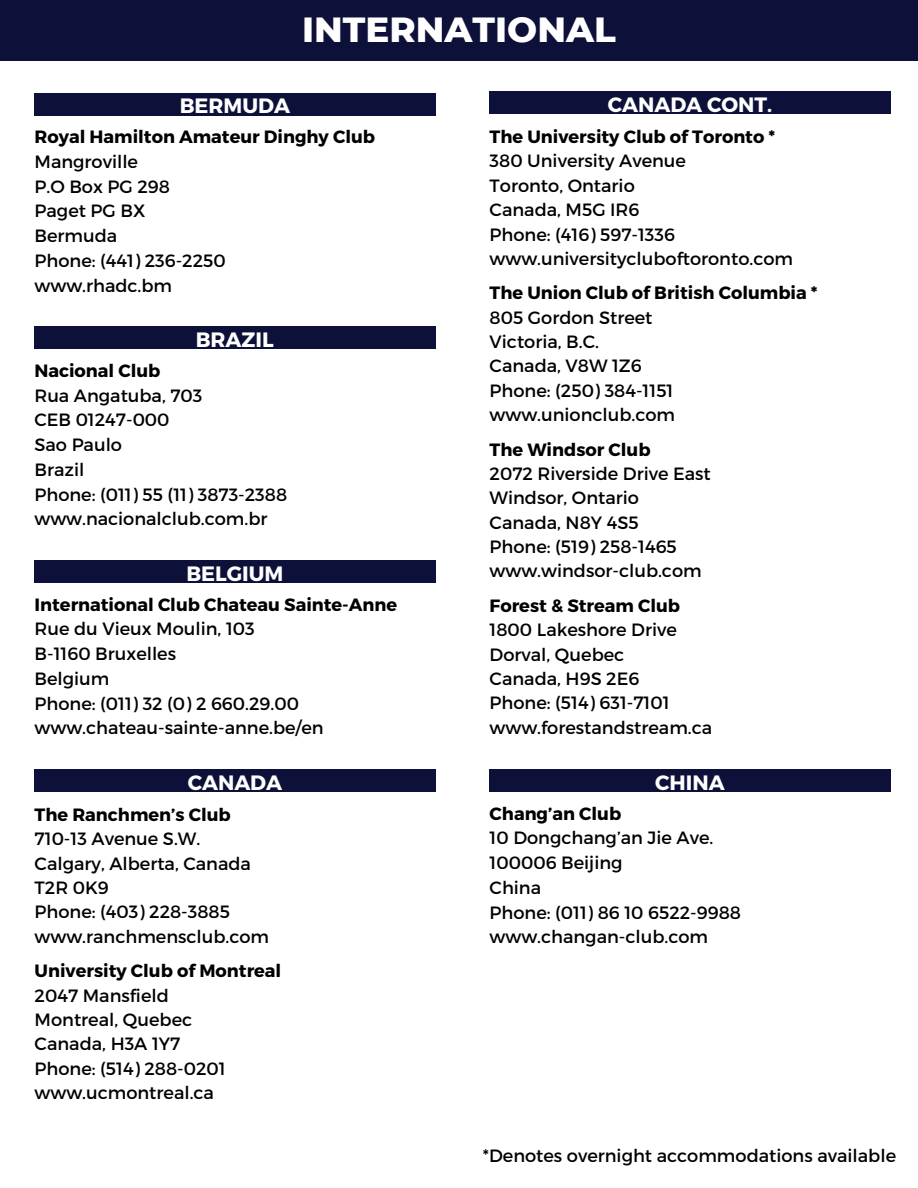
<style>
.page{position:relative;width:918px;height:1188px;background:#fff}
.page>*{position:absolute;margin:0;border:0;box-sizing:border-box;transform-origin:0 0}
.t1{font:800 35.55px "Montserrat";color:#fff}
.t2{font:700 20.7px "Montserrat";color:#fff}
.t3{font:17.85px/24.5px "Montserrat";color:#000}
.t4{font:700 17.85px "Montserrat";color:#000}
</style>
<div class="page">
<div style="left:0;top:0;width:918px;height:61px;background:#0d1139"></div>
<div style="left:490px;top:92px;width:400px;height:22px;background:#0d1139"></div>
<div style="left:35px;top:93px;width:400px;height:22px;background:#0d1139"></div>
<div style="left:34px;top:327px;width:401px;height:22px;background:#0d1139"></div>
<div style="left:35px;top:561px;width:400px;height:22px;background:#0d1139"></div>
<div style="left:35px;top:770px;width:400px;height:22px;background:#0d1139"></div>
<div style="left:490px;top:770px;width:400px;height:22px;background:#0d1139"></div>
<h1 class="t1" style="left:302px;top:8px;width:315px">INTERNATIONAL</h1>
<p class="t2" style="left:180px;top:93px;width:112px">BERMUDA</p>
<p class="t4" style="left:35px;top:125px;width:342px">Royal Hamilton Amateur Dinghy Club</p>
<p class="t3" style="left:35px;top:148px;width:193px">Mangroville<br>P.O Box PG 298<br>Paget PG BX<br>Bermuda<br>Phone: (441) 236-2250 www.rhadc.bm</p>
<p class="t2" style="left:196px;top:326px;width:80px">BRAZIL</p>
<p class="t4" style="left:34px;top:359px;width:128px">Nacional Club</p>
<p class="t3" style="left:34px;top:382px;width:254px">Rua Angatuba, 703<br>CEB 01247-000<br>Sao Paulo<br>Brazil<br>Phone: (011) 55 (11) 3873-2388 www.nacionalclub.com.br</p>
<p class="t2" style="left:186px;top:560px;width:99px">BELGIUM</p>
<p class="t4" style="left:35px;top:593px;width:364px">International Club Chateau Sainte-Anne</p>
<p class="t3" style="left:35px;top:616px;width:291px">Rue du Vieux Moulin, 103<br>B-1160 Bruxelles<br>Belgium<br>Phone: (011) 32 (0) 2 660.29.00 www.chateau-sainte-anne.be/en</p>
<p class="t2" style="left:188px;top:769px;width:96px">CANADA</p>
<p class="t4" style="left:35px;top:803px;width:198px">The Ranchmen’s Club</p>
<p class="t3" style="left:35px;top:826px;width:236px">710-13 Avenue S.W.<br>Calgary, Alberta, Canada<br>T2R 0K9<br>Phone: (403) 228-3885 www.ranchmensclub.com</p>
<p class="t4" style="left:35px;top:959px;width:248px">University Club of Montreal</p>
<p class="t3" style="left:35px;top:982px;width:193px">2047 Mansfield<br>Montreal, Quebec<br>Canada, H3A 1Y7<br>Phone: (514) 288-0201 www.ucmontreal.ca</p>
<p class="t2" style="left:608px;top:91px;width:166px">CANADA CONT.</p>
<p class="t4" style="left:490px;top:125px;width:287px">The University Club of Toronto *</p>
<p class="t3" style="left:490px;top:148px;width:305px">380 University Avenue<br>Toronto, Ontario<br>Canada, M5G IR6<br>Phone: (416) 597-1336 www.universitycluboftoronto.com</p>
<p class="t4" style="left:490px;top:281px;width:329px">The Union Club of British Columbia *</p>
<p class="t3" style="left:490px;top:304px;width:187px">805 Gordon Street<br>Victoria, B.C.<br>Canada, V8W 1Z6<br>Phone: (250) 384-1151 www.unionclub.com</p>
<p class="t4" style="left:490px;top:438px;width:162px">The Windsor Club</p>
<p class="t3" style="left:490px;top:460px;width:223px">2072 Riverside Drive East<br>Windsor, Ontario<br>Canada, N8Y 4S5<br>Phone: (519) 258-1465 www.windsor-club.com</p>
<p class="t4" style="left:490px;top:594px;width:192px">Forest &amp; Stream Club</p>
<p class="t3" style="left:490px;top:617px;width:224px">1800 Lakeshore Drive<br>Dorval, Quebec<br>Canada, H9S 2E6<br>Phone: (514) 631-7101 www.forestandstream.ca</p>
<p class="t2" style="left:655px;top:769px;width:71px">CHINA</p>
<p class="t4" style="left:490px;top:802px;width:133px">Chang’an Club</p>
<p class="t3" style="left:490px;top:825px;width:253px">10 Dongchang’an Jie Ave.<br>100006 Beijing<br>China<br>Phone: (011) 86 10 6522-9988 www.changan-club.com</p>
<p class="t3" style="left:483px;top:1142px;width:415px">*Denotes overnight accommodations available</p>
</div>
